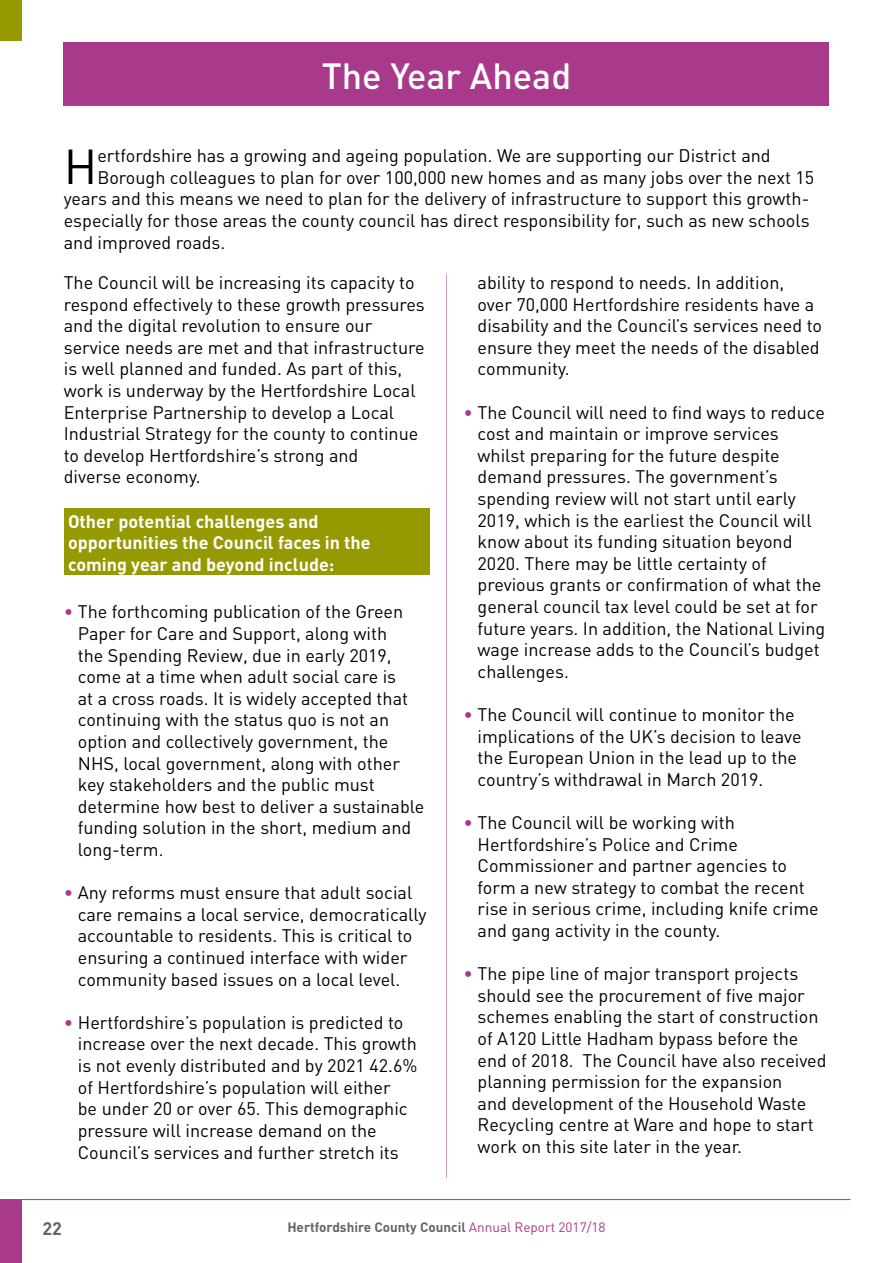
<style>
.page{position:relative;width:893px;height:1263px;background:#fff}
.page>*{position:absolute;margin:0;border:0;box-sizing:border-box;transform-origin:0 0}
.t1{font:48.3px "DIN";color:#000}
.t2{font:500 36px "DIN";color:#fff}
.t3{font:18px/21.6px "DIN";color:#000}
.t4{font:700 18px/21.6px "DIN";color:#fff}
.t5{font:700 18px "DIN";color:#646567}
.t6{font:700 13.5px "DIN";color:#646567}
.s1{color:#a9398a}
.s2{font-weight:400;color:#a9398a}
</style>
<div class="page">
<hr style="left:0;top:1199px;width:850px;height:1px;background:#a9398a">
<div style="left:0;top:1199px;width:21px;height:64px;background:#a9398a"></div>
<div style="left:0;top:0;width:21px;height:41px;background:#959a00"></div>
<div style="left:64px;top:43px;width:765px;height:63px;background:#a9398a"></div>
<div style="left:64px;top:508px;width:365px;height:67px;background:#959a00"></div>
<hr style="left:446px;top:274px;width:1px;height:904px;background:#a9398a">
<h2 class="t2" style="left:322px;top:53px;width:251px">The Year Ahead</h2>
<h1 class="t1" style="left:64px;top:136px;width:35px">H</h1>
<p class="t3" style="left:97px;top:145px;width:675px">ertfordshire has a growing and ageing population. We are supporting our District and</p>
<p class="t3" style="left:97px;top:166px;width:718px">Borough colleagues to plan for over 100,000 new homes and as many jobs over the next 15</p>
<p class="t3" style="left:64px;top:188px;width:747px">years and this means we need to plan for the delivery of infrastructure to support this growth-</p>
<p class="t3" style="left:64px;top:209px;width:747px">especially for those areas the county council has direct responsibility for, such as new schools</p>
<p class="t3" style="left:64px;top:231px;width:163px">and improved roads.</p>
<p class="t3" style="left:64px;top:271px;width:363px">The Council will be increasing its capacity to respond effectively to these growth pressures and the digital revolution to ensure our service needs are met and that infrastructure is well planned and funded. As part of this, work is underway by the Hertfordshire Local Enterprise Partnership to develop a Local Industrial Strategy for the county to continue to develop Hertfordshire’s strong and<br>diverse economy.</p>
<p class="t4" style="left:68px;top:510px;width:304px">Other potential challenges and opportunities the Council faces in the coming year and beyond include:</p>
<p class="t3" style="left:78px;top:601px;width:348px;text-indent:-14px"><span class="s1">•</span> The forthcoming publication of the Green Paper for Care and Support, along with<br>the Spending Review, due in early 2019, come at a time when adult social care is<br>at a cross roads. It is widely accepted that continuing with the status quo is not an option and collectively government, the NHS, local government, along with other key stakeholders and the public must determine how best to deliver a sustainable funding solution in the short, medium and long-term.</p>
<p class="t3" style="left:78px;top:882px;width:350px;text-indent:-14px"><span class="s1">•</span> Any reforms must ensure that adult social care remains a local service, democratically accountable to residents. This is critical to ensuring a continued interface with wider community based issues on a local level.</p>
<p class="t3" style="left:78px;top:1011px;width:341px;text-indent:-14px"><span class="s1">•</span> Hertfordshire’s population is predicted to increase over the next decade. This growth is not evenly distributed and by 2021 42.6% of Hertfordshire’s population will either<br>be under 20 or over 65. This demographic pressure will increase demand on the Council’s services and further stretch its</p>
<p class="t3" style="left:478px;top:271px;width:346px">ability to respond to needs. In addition, over 70,000 Hertfordshire residents have a disability and the Council’s services need to ensure they meet the needs of the disabled community.</p>
<p class="t3" style="left:478px;top:401px;width:349px;text-indent:-14px"><span class="s1">•</span> The Council will need to find ways to reduce cost and maintain or improve services whilst preparing for the future despite demand pressures. The government’s spending review will not start until early 2019, which is the earliest the Council will know about its funding situation beyond 2020. There may be little certainty of previous grants or confirmation of what the general council tax level could be set at for future years. In addition, the National Living wage increase adds to the Council’s budget challenges.</p>
<p class="t3" style="left:478px;top:703px;width:326px;text-indent:-14px"><span class="s1">•</span> The Council will continue to monitor the implications of the UK’s decision to leave the European Union in the lead up to the country’s withdrawal in March 2019.</p>
<p class="t3" style="left:478px;top:811px;width:343px;text-indent:-14px"><span class="s1">•</span> The Council will be working with Hertfordshire’s Police and Crime Commissioner and partner agencies to form a new strategy to combat the recent rise in serious crime, including knife crime and gang activity in the county.</p>
<p class="t3" style="left:478px;top:962px;width:351px;text-indent:-14px"><span class="s1">•</span> The pipe line of major transport projects should see the procurement of five major schemes enabling the start of construction of A120 Little Hadham bypass before the end of 2018. The Council have also received planning permission for the expansion<br>and development of the Household Waste Recycling centre at Ware and hope to start work on this site later in the year.</p>
<p class="t5" style="left:43px;top:1217px;width:21px">22</p>
<p class="t6" style="left:287px;top:1218px;width:320px">Hertfordshire County Council <span class="s2">Annual Report 2017/18</span></p>
</div>
